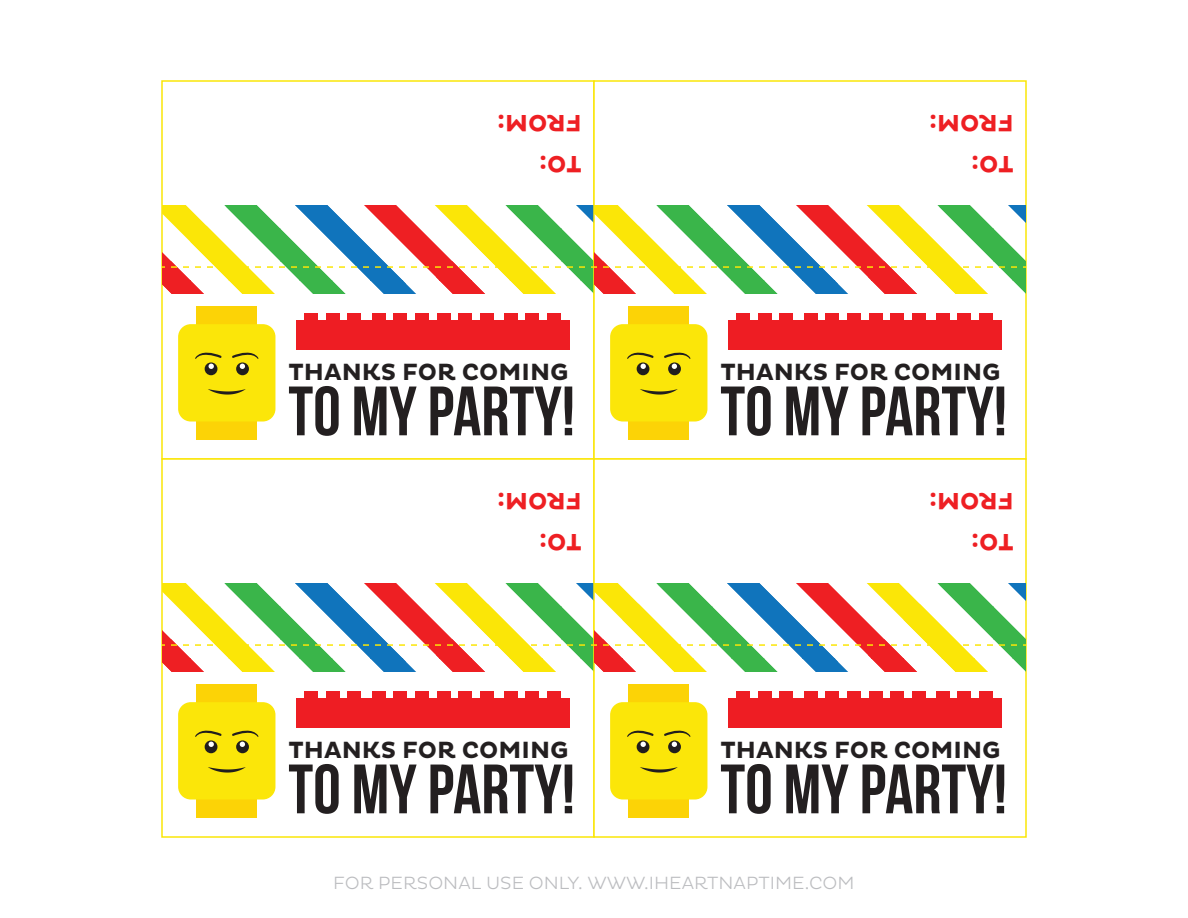
<style>
.page{position:relative;width:1188px;height:918px;background:#fff}
.page>*{position:absolute;margin:0;border:0;box-sizing:border-box;transform-origin:0 0}
.t1{font:69.75px "Bebas Neue";color:#231f20}
.t2{font:700 24px/40.5px "Pluto";letter-spacing:-.005em;color:#ee1f23}
.t3{font:700 23.85px "Pluto";color:#231f20}
.t4{font:300 18px "Pluto";color:#bcbdc0}
</style>
<div class="page">
<svg style="left:162px;top:206px;width:431px;height:87px"></svg>
<div style="left:197px;top:306px;width:60px;height:25px;background:#fcd306"></div>
<div style="left:197px;top:415px;width:60px;height:24px;background:#fcd306"></div>
<div style="left:178px;top:324px;width:97px;height:98px;background:#fbe609;border-radius:13px"></div>
<svg style="left:208px;top:389px;width:38px;height:6px"></svg>
<div style="left:236px;top:362px;width:13px;height:13px;background:#211e1e;border-radius:50%"></div>
<svg style="left:232px;top:352px;width:27px;height:17px"></svg>
<div style="left:205px;top:362px;width:12px;height:13px;background:#211e1e;border-radius:50%"></div>
<svg style="left:195px;top:352px;width:27px;height:17px"></svg>
<div style="left:296px;top:320px;width:74px;height:29px;background:#ee1d23"></div>
<div style="left:304px;top:313px;width:14px;height:14px;background:#ee1d23"></div>
<div style="left:326px;top:313px;width:14px;height:14px;background:#ee1d23"></div>
<div style="left:347px;top:313px;width:14px;height:14px;background:#ee1d23"></div>
<div style="left:363px;top:320px;width:74px;height:29px;background:#ee1d23"></div>
<div style="left:372px;top:313px;width:13px;height:14px;background:#ee1d23"></div>
<div style="left:393px;top:313px;width:14px;height:14px;background:#ee1d23"></div>
<div style="left:415px;top:313px;width:13px;height:14px;background:#ee1d23"></div>
<div style="left:428px;top:320px;width:74px;height:29px;background:#ee1d23"></div>
<div style="left:437px;top:313px;width:14px;height:14px;background:#ee1d23"></div>
<div style="left:458px;top:313px;width:14px;height:14px;background:#ee1d23"></div>
<div style="left:480px;top:313px;width:14px;height:14px;background:#ee1d23"></div>
<div style="left:496px;top:320px;width:73px;height:29px;background:#ee1d23"></div>
<div style="left:504px;top:313px;width:14px;height:14px;background:#ee1d23"></div>
<div style="left:525px;top:313px;width:14px;height:14px;background:#ee1d23"></div>
<div style="left:547px;top:313px;width:14px;height:14px;background:#ee1d23"></div>
<svg style="left:594px;top:206px;width:432px;height:87px"></svg>
<svg style="left:171px;top:266px;width:426px;height:2px"></svg>
<svg style="left:603px;top:266px;width:423px;height:2px"></svg>
<div style="left:629px;top:306px;width:60px;height:25px;background:#fcd306"></div>
<div style="left:629px;top:415px;width:60px;height:24px;background:#fcd306"></div>
<div style="left:610px;top:324px;width:97px;height:98px;background:#fbe609;border-radius:13px"></div>
<svg style="left:640px;top:389px;width:38px;height:6px"></svg>
<div style="left:668px;top:362px;width:13px;height:13px;background:#211e1e;border-radius:50%"></div>
<svg style="left:664px;top:352px;width:27px;height:17px"></svg>
<div style="left:637px;top:362px;width:12px;height:13px;background:#211e1e;border-radius:50%"></div>
<svg style="left:627px;top:352px;width:27px;height:17px"></svg>
<div style="left:728px;top:320px;width:74px;height:29px;background:#ee1d23"></div>
<div style="left:736px;top:313px;width:14px;height:14px;background:#ee1d23"></div>
<div style="left:758px;top:313px;width:14px;height:14px;background:#ee1d23"></div>
<div style="left:779px;top:313px;width:14px;height:14px;background:#ee1d23"></div>
<div style="left:795px;top:320px;width:74px;height:29px;background:#ee1d23"></div>
<div style="left:804px;top:313px;width:13px;height:14px;background:#ee1d23"></div>
<div style="left:825px;top:313px;width:14px;height:14px;background:#ee1d23"></div>
<div style="left:847px;top:313px;width:13px;height:14px;background:#ee1d23"></div>
<div style="left:860px;top:320px;width:74px;height:29px;background:#ee1d23"></div>
<div style="left:869px;top:313px;width:14px;height:14px;background:#ee1d23"></div>
<div style="left:890px;top:313px;width:14px;height:14px;background:#ee1d23"></div>
<div style="left:912px;top:313px;width:14px;height:14px;background:#ee1d23"></div>
<div style="left:928px;top:320px;width:73px;height:29px;background:#ee1d23"></div>
<div style="left:936px;top:313px;width:14px;height:14px;background:#ee1d23"></div>
<div style="left:957px;top:313px;width:14px;height:14px;background:#ee1d23"></div>
<div style="left:979px;top:313px;width:14px;height:14px;background:#ee1d23"></div>
<svg style="left:162px;top:584px;width:431px;height:87px"></svg>
<div style="left:197px;top:684px;width:60px;height:25px;background:#fcd306"></div>
<div style="left:197px;top:793px;width:60px;height:24px;background:#fcd306"></div>
<div style="left:178px;top:702px;width:97px;height:98px;background:#fbe609;border-radius:13px"></div>
<svg style="left:208px;top:767px;width:38px;height:6px"></svg>
<div style="left:236px;top:740px;width:13px;height:13px;background:#211e1e;border-radius:50%"></div>
<svg style="left:232px;top:730px;width:27px;height:17px"></svg>
<div style="left:205px;top:740px;width:12px;height:13px;background:#211e1e;border-radius:50%"></div>
<svg style="left:195px;top:730px;width:27px;height:17px"></svg>
<div style="left:296px;top:698px;width:74px;height:29px;background:#ee1d23"></div>
<div style="left:304px;top:691px;width:14px;height:14px;background:#ee1d23"></div>
<div style="left:326px;top:691px;width:14px;height:14px;background:#ee1d23"></div>
<div style="left:347px;top:691px;width:14px;height:14px;background:#ee1d23"></div>
<div style="left:363px;top:698px;width:74px;height:29px;background:#ee1d23"></div>
<div style="left:372px;top:691px;width:13px;height:14px;background:#ee1d23"></div>
<div style="left:393px;top:691px;width:14px;height:14px;background:#ee1d23"></div>
<div style="left:415px;top:691px;width:13px;height:14px;background:#ee1d23"></div>
<div style="left:428px;top:698px;width:74px;height:29px;background:#ee1d23"></div>
<div style="left:437px;top:691px;width:14px;height:14px;background:#ee1d23"></div>
<div style="left:458px;top:691px;width:14px;height:14px;background:#ee1d23"></div>
<div style="left:480px;top:691px;width:14px;height:14px;background:#ee1d23"></div>
<div style="left:496px;top:698px;width:73px;height:29px;background:#ee1d23"></div>
<div style="left:504px;top:691px;width:14px;height:14px;background:#ee1d23"></div>
<div style="left:525px;top:691px;width:14px;height:14px;background:#ee1d23"></div>
<div style="left:547px;top:691px;width:14px;height:14px;background:#ee1d23"></div>
<div style="left:593px;top:458px;width:434px;height:380px;background:#fff;border:2px solid #fbe607"></div>
<svg style="left:594px;top:584px;width:432px;height:87px"></svg>
<svg style="left:171px;top:644px;width:426px;height:2px"></svg>
<svg style="left:603px;top:644px;width:423px;height:2px"></svg>
<div style="left:629px;top:684px;width:60px;height:25px;background:#fcd306"></div>
<div style="left:629px;top:793px;width:60px;height:24px;background:#fcd306"></div>
<div style="left:610px;top:702px;width:97px;height:98px;background:#fbe609;border-radius:13px"></div>
<svg style="left:640px;top:767px;width:38px;height:6px"></svg>
<div style="left:668px;top:740px;width:13px;height:13px;background:#211e1e;border-radius:50%"></div>
<svg style="left:664px;top:730px;width:27px;height:17px"></svg>
<div style="left:637px;top:740px;width:12px;height:13px;background:#211e1e;border-radius:50%"></div>
<svg style="left:627px;top:730px;width:27px;height:17px"></svg>
<div style="left:728px;top:698px;width:74px;height:29px;background:#ee1d23"></div>
<div style="left:736px;top:691px;width:14px;height:14px;background:#ee1d23"></div>
<div style="left:758px;top:691px;width:14px;height:14px;background:#ee1d23"></div>
<div style="left:779px;top:691px;width:14px;height:14px;background:#ee1d23"></div>
<div style="left:795px;top:698px;width:74px;height:29px;background:#ee1d23"></div>
<div style="left:804px;top:691px;width:13px;height:14px;background:#ee1d23"></div>
<div style="left:825px;top:691px;width:14px;height:14px;background:#ee1d23"></div>
<div style="left:847px;top:691px;width:13px;height:14px;background:#ee1d23"></div>
<div style="left:860px;top:698px;width:74px;height:29px;background:#ee1d23"></div>
<div style="left:869px;top:691px;width:14px;height:14px;background:#ee1d23"></div>
<div style="left:890px;top:691px;width:14px;height:14px;background:#ee1d23"></div>
<div style="left:912px;top:691px;width:14px;height:14px;background:#ee1d23"></div>
<div style="left:928px;top:698px;width:73px;height:29px;background:#ee1d23"></div>
<div style="left:936px;top:691px;width:14px;height:14px;background:#ee1d23"></div>
<div style="left:957px;top:691px;width:14px;height:14px;background:#ee1d23"></div>
<div style="left:979px;top:691px;width:14px;height:14px;background:#ee1d23"></div>
<p class="t2" style="left:582px;top:184px;width:86px;rotate:-180deg">TO:<br>FROM:</p>
<p class="t3" style="left:288px;top:359px;width:282px">THANKS FOR COMING</p>
<h1 class="t1" style="left:288px;top:373px;width:288px">TO MY PARTY!</h1>
<p class="t2" style="left:582px;top:562px;width:86px;rotate:-180deg">TO:<br>FROM:</p>
<p class="t3" style="left:288px;top:737px;width:282px">THANKS FOR COMING</p>
<h1 class="t1" style="left:288px;top:751px;width:288px">TO MY PARTY!</h1>
<p class="t2" style="left:1014px;top:184px;width:86px;rotate:-180deg">TO:<br>FROM:</p>
<p class="t3" style="left:720px;top:359px;width:282px">THANKS FOR COMING</p>
<h1 class="t1" style="left:720px;top:373px;width:288px">TO MY PARTY!</h1>
<p class="t2" style="left:1014px;top:562px;width:86px;rotate:-180deg">TO:<br>FROM:</p>
<p class="t3" style="left:720px;top:737px;width:282px">THANKS FOR COMING</p>
<h1 class="t1" style="left:720px;top:751px;width:288px">TO MY PARTY!</h1>
<p class="t4" style="left:333px;top:873px;width:523px">FOR PERSONAL USE ONLY. WWW.IHEARTNAPTIME.COM</p>
</div>
